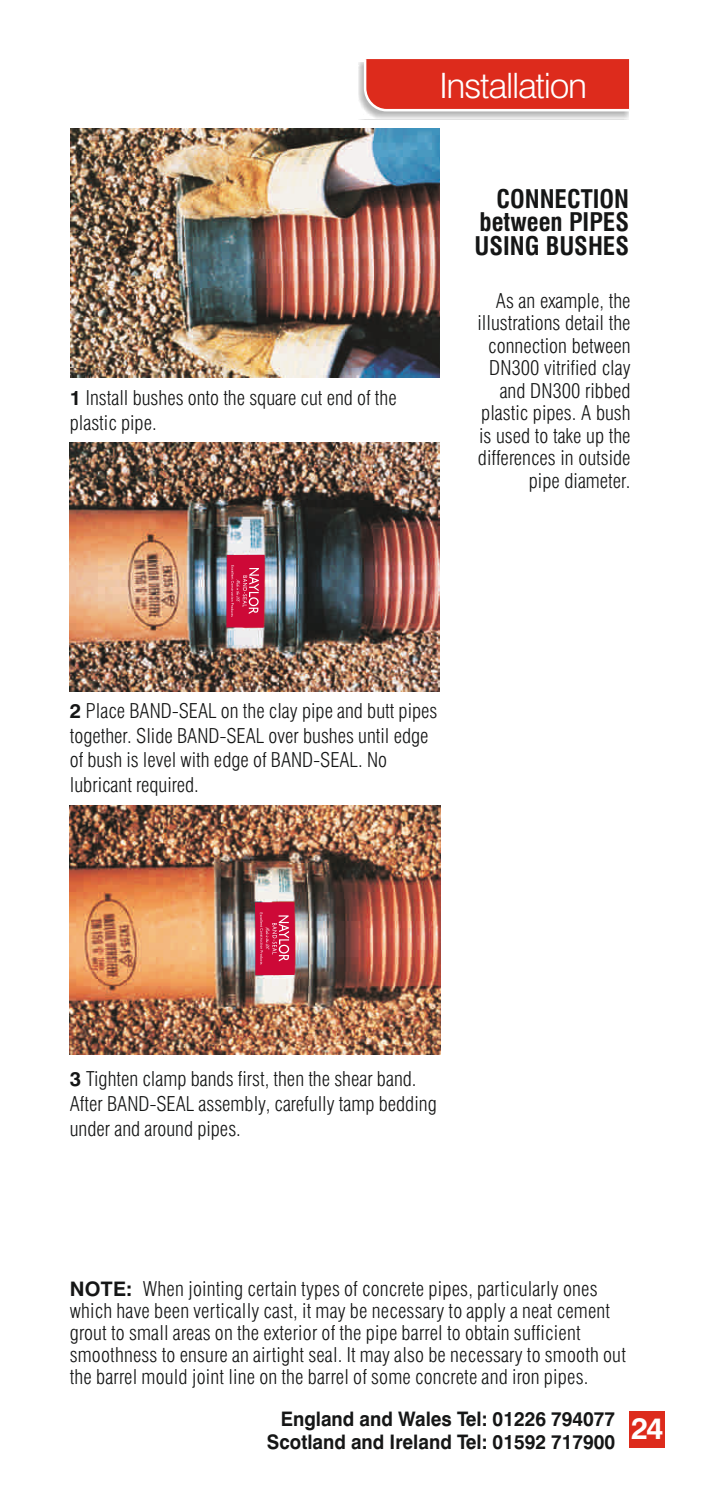
<style>
.page{position:relative;width:702px;height:1489px;background:#fff}
.page>*{position:absolute;margin:0;border:0;box-sizing:border-box;transform-origin:0 0}
.t1{font:300 35px "Swiss 721 BT";letter-spacing:-.035em;color:#fff}
.t2{font:700 condensed 25px/23.8px "Swiss 721 BT";color:#151616;text-align:justify}
.t3{font:300 condensed 20px/22.5px "Swiss 721 BT";color:#151616}
.t4{font:700 20px/22.5px "Swiss 721 BT";color:#151616;scale:.94 1}
.s1{font-weight:700;font-stretch:normal}
</style>
<div class="page">
<div style="left:358px;top:62px;width:270px;height:57px;background:#151616;opacity:.31"></div>
<svg style="left:362px;top:59px;width:268px;height:54px;background:#dd3d30"></svg>
<img style="left:70px;top:129px;width:369px;height:248px">
<img style="left:69px;top:442px;width:370px;height:249px">
<img style="left:70px;top:805px;width:370px;height:249px">
<div style="left:629px;top:1410px;width:35px;height:37px;background:#dd2b1c"></div>
<svg style="left:255px;top:902px;width:40px;height:73px;background:#d02049"></svg>
<svg style="left:226px;top:555px;width:38px;height:72px;background:#d0214a"></svg>
<p class="t3" style="left:70px;top:388px;width:328px;line-height:24.8px"><span class="s1">1</span> Install bushes onto the square cut end of the plastic pipe.</p>
<h1 class="t1" style="left:439px;top:72px;width:149px">Installation</h1>
<p class="t2" style="left:474px;top:189px;width:156px;text-indent:22px">CONNECTION between PIPES USING BUSHES</p>
<p class="t3" style="left:477px;top:291px;width:154px;text-align:right">As an example, the illustrations detail the connection between<br>DN300 vitrified clay and DN300 ribbed plastic pipes. A bush is used to take up the differences in outside pipe diameter.</p>
<p class="t3" style="left:70px;top:700px;width:369px;line-height:24.8px"><span class="s1">2</span> Place BAND-SEAL on the clay pipe and butt pipes together. Slide BAND-SEAL over bushes until edge of bush is level with edge of BAND-SEAL. No lubricant required.</p>
<p class="t3" style="left:70px;top:1068px;width:368px;line-height:24.8px"><span class="s1">3</span> Tighten clamp bands first, then the shear band.<br>After BAND-SEAL assembly, carefully tamp bedding under and around pipes.</p>
<p class="t3" style="left:70px;top:1279px;width:557px"><span class="s1">NOTE:</span> When jointing certain types of concrete pipes, particularly ones which have been vertically cast, it may be necessary to apply a neat cement grout to small areas on the exterior of the pipe barrel to obtain sufficient smoothness to ensure an airtight seal. It may also be necessary to smooth out the barrel mould joint line on the barrel of some concrete and iron pipes.</p>
<p class="t4" style="left:267px;top:1409px;width:423px;text-indent:14px">England and Wales Tel: 01226 794077<br>Scotland and Ireland Tel: 01592 717900 <sup>24</sup></p>
</div>
